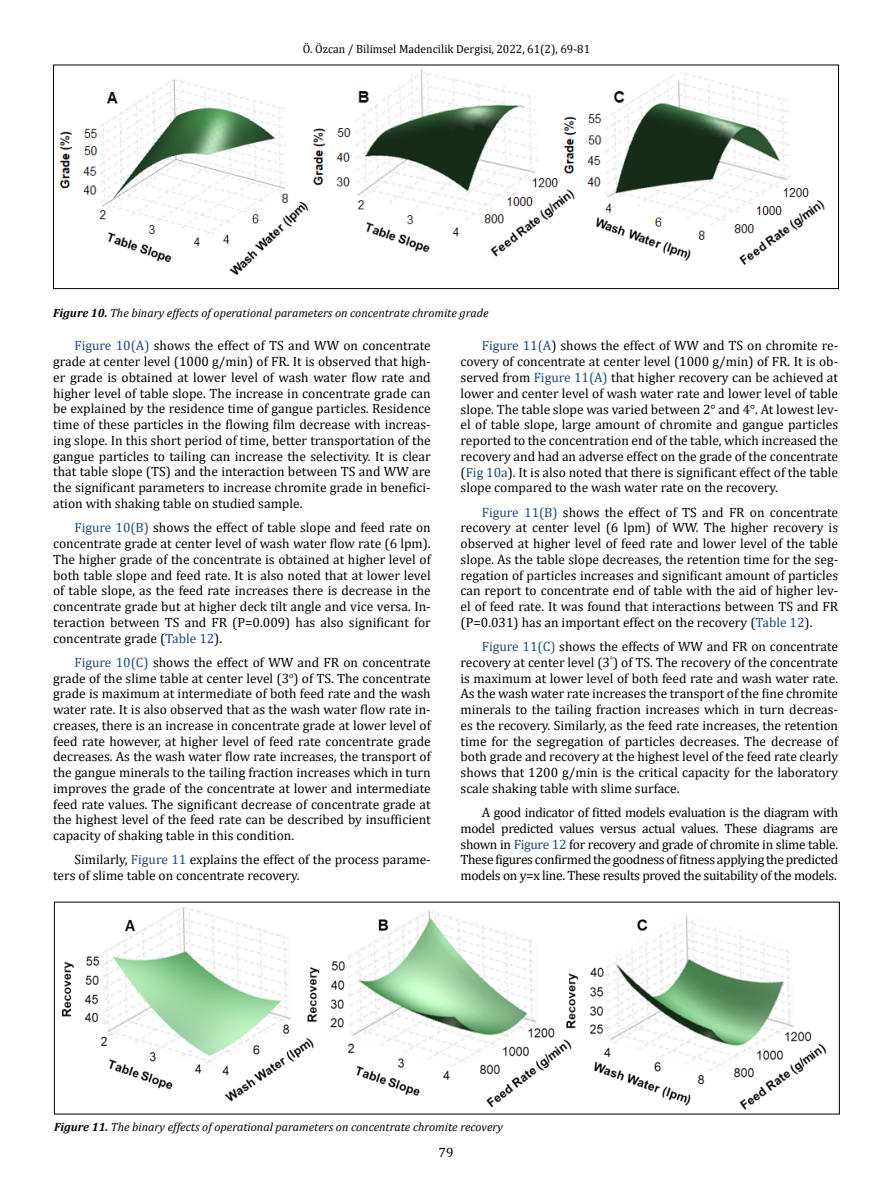
<style>
.page{position:relative;width:893px;height:1191px;background:#fff}
.page>*{position:absolute;margin:0;border:0;box-sizing:border-box;transform-origin:0 0}
.t1{font:13.5px/15.8px "Cambria";color:#000;text-align:justify}
.t2{font:italic 12px "Cambria";color:#000}
.t3{font:12px "Cambria";color:#000}
.s1{font-weight:700}
.s2{color:#1f497d}
</style>
<div class="page">
<img style="left:59px;top:68px;width:766px;height:207px">
<div style="left:53px;top:65px;width:786px;height:224px;border:1px solid #000"></div>
<img style="left:61px;top:907px;width:766px;height:203px">
<p class="t3" style="left:303px;top:41px;width:289px">Ö. Özcan / Bilimsel Madencilik Dergisi, 2022, 61(2), 69-81</p>
<p class="t2" style="left:53px;top:305px;width:437px"><span class="s1">Figure 10.</span> The binary effects of operational parameters on concentrate chromite grade</p>
<p class="t1" style="left:53px;top:338px;width:379px;text-indent:21px"><span class="s2">Figure 10(A)</span> shows the effect of TS and WW on concentrate grade at center level (1000 g/min) of FR. It is observed that high&shy;er grade is obtained at lower level of wash water flow rate and higher level of table slope. The increase in concentrate grade can be explained by the residence time of gangue particles. Residence time of these particles in the flowing film decrease with increas&shy;ing slope. In this short period of time, better transportation of the gangue particles to tailing can increase the selectivity. It is clear that table slope (TS) and the interaction between TS and WW are the significant parameters to increase chromite grade in benefici&shy;ation with shaking table on studied sample.</p>
<p class="t1" style="left:53px;top:520px;width:379px;text-indent:21px"><span class="s2">Figure 10(B)</span> shows the effect of table slope and feed rate on concentrate grade at center level of wash water flow rate (6 lpm).<br>The higher grade of the concentrate is obtained at higher level of both table slope and feed rate. It is also noted that at lower level of table slope, as the feed rate increases there is decrease in the concentrate grade but at higher deck tilt angle and vice versa. In&shy;teraction between TS and FR (P=0.009) has also significant for concentrate grade (<span class="s2">Table 12</span>).</p>
<p class="t1" style="left:53px;top:654px;width:379px;text-indent:21px"><span class="s2">Figure 10(C)</span> shows the effect of WW and FR on concentrate grade of the slime table at center level (3<sup>o</sup>) of TS. The concentrate grade is maximum at intermediate of both feed rate and the wash water rate. It is also observed that as the wash water flow rate in&shy;creases, there is an increase in concentrate grade at lower level of feed rate however, at higher level of feed rate concentrate grade decreases. As the wash water flow rate increases, the transport of the gangue minerals to the tailing fraction increases which in turn improves the grade of the concentrate at lower and intermediate feed rate values. The significant decrease of concentrate grade at the highest level of the feed rate can be described by insufficient capacity of shaking table in this condition.</p>
<p class="t1" style="left:53px;top:852px;width:379px;text-indent:21px">Similarly, <span class="s2">Figure 11</span> explains the effect of the process parame&shy;ters of slime table on concentrate recovery.</p>
<p class="t1" style="left:460px;top:338px;width:379px;text-indent:21px"><span class="s2">Figure 11(A</span>) shows the effect of WW and TS on chromite re&shy;covery of concentrate at center level (1000 g/min) of FR. It is ob&shy;served from <span class="s2">Figure 11(A)</span> that higher recovery can be achieved at lower and center level of wash water rate and lower level of table slope. The table slope was varied between 2° and 4°. At lowest lev&shy;el of table slope, large amount of chromite and gangue particles reported to the concentration end of the table, which increased the recovery and had an adverse effect on the grade of the concentrate (<span class="s2">Fig 10a</span>). It is also noted that there is significant effect of the table slope compared to the wash water rate on the recovery.</p>
<p class="t1" style="left:461px;top:504px;width:379px;text-indent:21px"><span class="s2">Figure 11(B)</span> shows the effect of TS and FR on concentrate recovery at center level (6 lpm) of WW. The higher recovery is observed at higher level of feed rate and lower level of the table slope. As the table slope decreases, the retention time for the seg&shy;regation of particles increases and significant amount of particles can report to concentrate end of table with the aid of higher lev&shy;el of feed rate. It was found that interactions between TS and FR (P=0.031) has an important effect on the recovery (<span class="s2">Table 12</span>).</p>
<p class="t1" style="left:460px;top:638px;width:379px;text-indent:21px"><span class="s2">Figure 11(C)</span> shows the effects of WW and FR on concentrate recovery at center level (3<sup>°</sup>) of TS. The recovery of the concentrate is maximum at lower level of both feed rate and wash water rate.<br>As the wash water rate increases the transport of the fine chromite minerals to the tailing fraction increases which in turn decreas&shy;es the recovery. Similarly, as the feed rate increases, the retention time for the segregation of particles decreases. The decrease of both grade and recovery at the highest level of the feed rate clearly shows that 1200 g/min is the critical capacity for the laboratory scale shaking table with slime surface.</p>
<p class="t1" style="left:460px;top:804px;width:379px;text-indent:21px">A good indicator of fitted models evaluation is the diagram with model predicted values versus actual values. These diagrams are shown in <span class="s2">Figure 12</span> for recovery and grade of chromite in slime table.<br>These figures confirmed the goodness of fitness applying the predicted models on y=x line. These results proved the suitability of the models.</p>
<p class="t2" style="left:54px;top:1118px;width:451px"><span class="s1">Figure 11.</span> The binary effects of operational parameters on concentrate chromite recovery</p>
<p class="t1" style="left:439px;top:1144px;width:16px">79</p>
</div>
